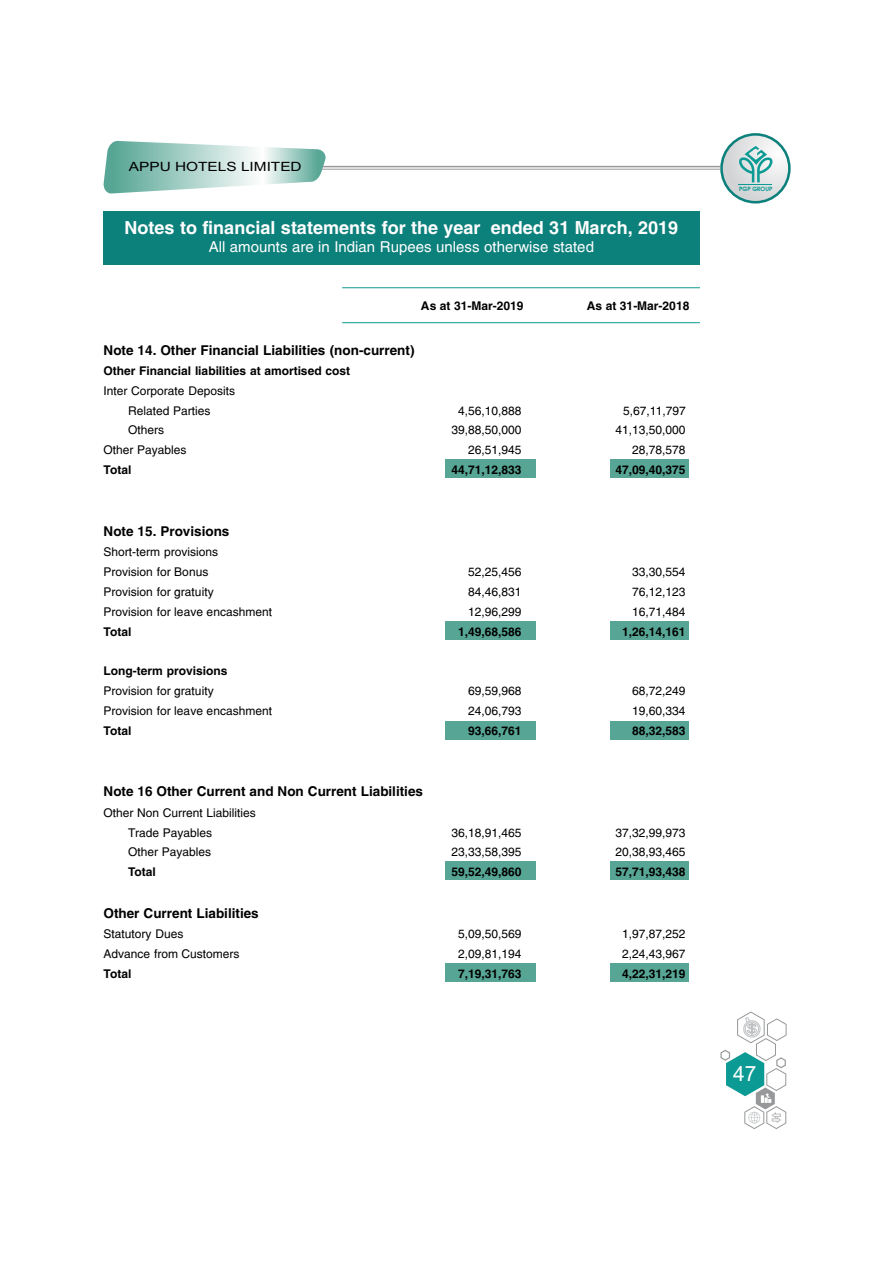
<style>
.page{position:relative;width:893px;height:1263px;background:#fff}
.page>*{position:absolute;margin:0;border:0;box-sizing:border-box;transform-origin:0 0}
.t1{font:21px "Arial";color:#fefefe}
.t2{font:18px "Switzerland";color:#fefefe}
.t3{font:15px "Switzerland";color:#fefefe}
.t4{font:13.5px "Switzerland";color:#000}
.t5{font:12.75px "Arial";color:#000;scale:1.21 1}
.t6{font:12px/19.8px "Switzerland";color:#000}
.t7{font:5.85px "Avalon";color:#0c9b94}
</style>
<div class="page">
<div style="left:446px;top:459px;width:90px;height:18px;background:#57a695"></div>
<div style="left:446px;top:621px;width:90px;height:18px;background:#57a695"></div>
<div style="left:446px;top:721px;width:90px;height:18px;background:#57a695"></div>
<div style="left:446px;top:861px;width:90px;height:19px;background:#57a695"></div>
<div style="left:446px;top:963px;width:90px;height:19px;background:#57a695"></div>
<div style="left:610px;top:459px;width:79px;height:18px;background:#57a695"></div>
<div style="left:610px;top:621px;width:79px;height:18px;background:#57a695"></div>
<div style="left:610px;top:721px;width:79px;height:18px;background:#57a695"></div>
<div style="left:610px;top:861px;width:79px;height:19px;background:#57a695"></div>
<div style="left:610px;top:963px;width:79px;height:19px;background:#57a695"></div>
<div style="left:104px;top:211px;width:596px;height:53px;background:#0c807b"></div>
<svg style="left:721px;top:134px;width:68px;height:68px"></svg>
<div style="left:720px;top:133px;width:71px;height:70px;border:3px solid #0c807b;border-radius:50%"></div>
<svg style="left:103px;top:141px;width:224px;height:53px"></svg>
<hr style="left:323px;top:166px;width:397px;height:1px;background:#96989a">
<hr style="left:322px;top:169px;width:398px;height:1px;background:#96989a">
<hr style="left:739px;top:184px;width:33px;height:1px;background:#0c9b94">
<svg style="left:739px;top:146px;width:33px;height:36px"></svg>
<svg style="left:720px;top:1011px;width:67px;height:118px"></svg>
<hr style="left:342px;top:322px;width:358px;height:1px;background:#0c9b94">
<hr style="left:342px;top:287px;width:358px;height:1px;background:#0c9b94">
<p class="t5" style="left:129px;top:162px;width:144px">APPU HOTELS LIMITED</p>
<h2 class="t2" style="left:125px;top:216px;width:555px">Notes to financial statements for the year ended 31 March, 2019</h2>
<p class="t3" style="left:209px;top:238px;width:387px">All amounts are in Indian Rupees unless otherwise stated</p>
<p class="t6" style="left:421px;top:298px;width:104px">As at 31-Mar-2019</p>
<p class="t6" style="left:587px;top:298px;width:104px">As at 31-Mar-2018</p>
<p class="t4" style="left:104px;top:342px;width:312px">Note 14. Other Financial Liabilities (non-current)</p>
<p class="t6" style="left:104px;top:362px;width:248px">Other Financial liabilities at amortised cost</p>
<p class="t6" style="left:104px;top:382px;width:133px">Inter Corporate Deposits</p>
<p class="t6" style="left:128px;top:402px;width:84px">Related Parties</p>
<p class="t6" style="left:458px;top:402px;width:65px">4,56,10,888</p>
<p class="t6" style="left:623px;top:402px;width:64px">5,67,11,797</p>
<p class="t6" style="left:128px;top:422px;width:37px">Others</p>
<p class="t6" style="left:451px;top:422px;width:72px">39,88,50,000</p>
<p class="t6" style="left:615px;top:422px;width:72px">41,13,50,000</p>
<p class="t6" style="left:104px;top:442px;width:85px">Other Payables</p>
<p class="t6" style="left:468px;top:442px;width:55px">26,51,945</p>
<p class="t6" style="left:632px;top:442px;width:55px">28,78,578</p>
<p class="t6" style="left:104px;top:462px;width:29px">Total</p>
<p class="t6" style="left:451px;top:462px;width:72px">44,71,12,833</p>
<p class="t6" style="left:615px;top:462px;width:72px">47,09,40,375</p>
<p class="t4" style="left:104px;top:523px;width:127px">Note 15. Provisions</p>
<p class="t6" style="left:104px;top:543px;width:116px">Short-term provisions<br>Provision for Bonus</p>
<p class="t6" style="left:468px;top:563px;width:55px">52,25,456</p>
<p class="t6" style="left:632px;top:563px;width:55px">33,30,554</p>
<p class="t6" style="left:104px;top:583px;width:112px">Provision for gratuity</p>
<p class="t6" style="left:468px;top:583px;width:55px">84,46,831</p>
<p class="t6" style="left:632px;top:583px;width:55px">76,12,123</p>
<p class="t6" style="left:104px;top:603px;width:170px">Provision for leave encashment</p>
<p class="t6" style="left:468px;top:603px;width:55px">12,96,299</p>
<p class="t6" style="left:632px;top:603px;width:55px">16,71,484</p>
<p class="t6" style="left:104px;top:623px;width:29px">Total</p>
<p class="t6" style="left:458px;top:623px;width:65px">1,49,68,586</p>
<p class="t6" style="left:622px;top:623px;width:65px">1,26,14,161</p>
<p class="t6" style="left:104px;top:663px;width:125px">Long-term provisions<br>Provision for gratuity</p>
<p class="t6" style="left:468px;top:682px;width:55px">69,59,968</p>
<p class="t6" style="left:632px;top:682px;width:55px">68,72,249</p>
<p class="t6" style="left:104px;top:702px;width:170px">Provision for leave encashment</p>
<p class="t6" style="left:468px;top:702px;width:55px">24,06,793</p>
<p class="t6" style="left:632px;top:702px;width:55px">19,60,334</p>
<p class="t6" style="left:104px;top:722px;width:29px">Total</p>
<p class="t6" style="left:468px;top:722px;width:55px">93,66,761</p>
<p class="t6" style="left:632px;top:722px;width:55px">88,32,583</p>
<p class="t4" style="left:104px;top:783px;width:321px">Note 16 Other Current and Non Current Liabilities</p>
<p class="t6" style="left:128px;top:804px;width:129px;text-indent:-25px">Other Non Current Liabilities<br>Trade Payables</p>
<p class="t6" style="left:451px;top:824px;width:72px">36,18,91,465</p>
<p class="t6" style="left:615px;top:824px;width:72px">37,32,99,973</p>
<p class="t6" style="left:128px;top:844px;width:85px">Other Payables</p>
<p class="t6" style="left:451px;top:844px;width:72px">23,33,58,395</p>
<p class="t6" style="left:615px;top:844px;width:72px">20,38,93,465</p>
<p class="t6" style="left:128px;top:864px;width:29px">Total</p>
<p class="t6" style="left:451px;top:864px;width:72px">59,52,49,860</p>
<p class="t6" style="left:615px;top:864px;width:72px">57,71,93,438</p>
<p class="t4" style="left:104px;top:905px;width:157px">Other Current Liabilities</p>
<p class="t6" style="left:104px;top:926px;width:81px">Statutory Dues</p>
<p class="t6" style="left:458px;top:926px;width:65px">5,09,50,569</p>
<p class="t6" style="left:622px;top:926px;width:65px">1,97,87,252</p>
<p class="t6" style="left:104px;top:945px;width:138px">Advance from Customers</p>
<p class="t6" style="left:458px;top:945px;width:65px">2,09,81,194</p>
<p class="t6" style="left:622px;top:945px;width:65px">2,24,43,967</p>
<p class="t6" style="left:104px;top:965px;width:29px">Total</p>
<p class="t6" style="left:458px;top:965px;width:65px">7,19,31,763</p>
<p class="t6" style="left:622px;top:965px;width:65px">4,22,31,219</p>
<p class="t7" style="left:739px;top:185px;width:35px">PGP GROUP</p>
<h1 class="t1" style="left:733px;top:1066px;width:25px">47</h1>
</div>
